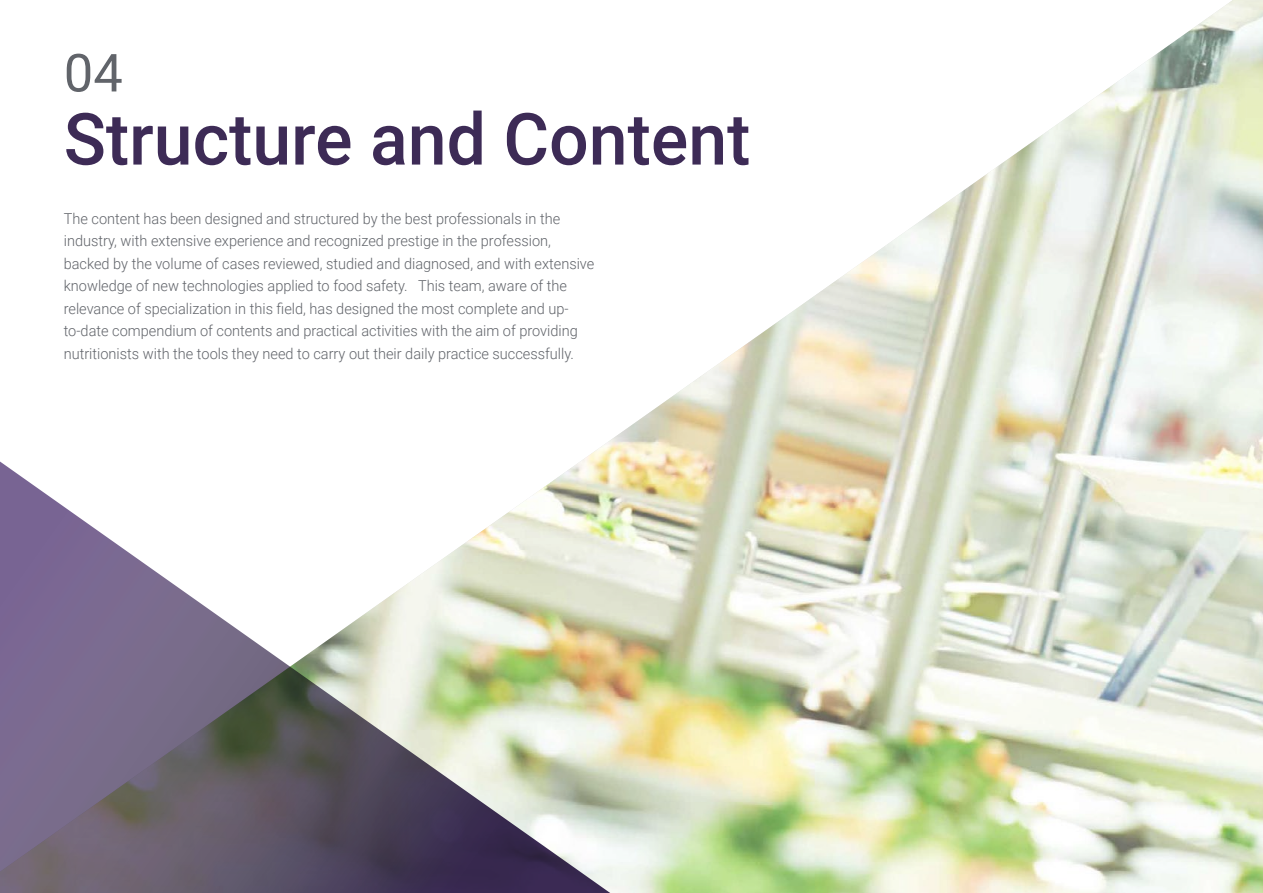
<style>
.page{position:relative;width:1263px;height:893px;background:#fff}
.page>*{position:absolute;margin:0;border:0;box-sizing:border-box;transform-origin:0 0}
.t1{font:500 72px "Roboto";color:#3d2b56}
.t2{font:52.5px "Roboto";color:#61646a}
.t3{font:300 15px/22.5px "Roboto";color:#61646a}
</style>
<div class="page">
<img style="left:603px;top:0;width:660px;height:893px">
<svg style="left:0;top:446px;width:640px;height:447px"></svg>
<h2 class="t2" style="left:64px;top:36px;width:61px">04</h2>
<h1 class="t1" style="left:64px;top:89px;width:688px">Structure and Content</h1>
<p class="t3" style="left:64px;top:207px;width:532px">The content has been designed and structured by the best professionals in the industry, with extensive experience and recognized prestige in the profession, backed by the volume of cases reviewed, studied and diagnosed, and with extensive knowledge of new technologies applied to food safety. This team, aware of the relevance of specialization in this field, has designed the most complete and up&shy;to-date compendium of contents and practical activities with the aim of providing nutritionists with the tools they need to carry out their daily practice successfully.</p>
</div>
